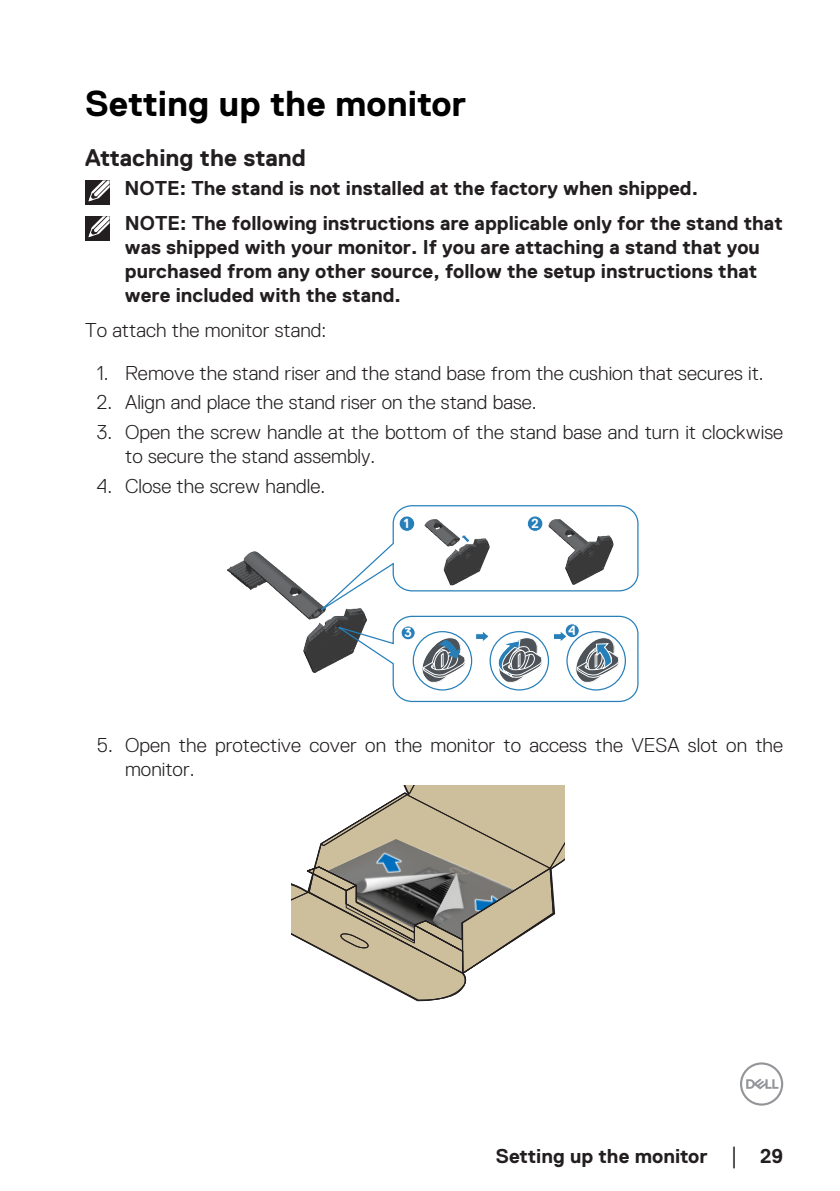
<style>
.page{position:relative;width:840px;height:1191px;background:#fff}
.page>*{position:absolute;margin:0;border:0;box-sizing:border-box;transform-origin:0 0}
.Head1{font:700 36px "Dell Replica";color:#000}
.Head2{font:700 24px "Dell Replica";color:#231f20}
.text{font:300 20px/24px "Dell Replica";color:#231f20}
.note{font:700 20px/24px "Dell Replica";color:#231f20}
.s1{font-family:"Times New Roman";font-weight:400;font-size:18px}
</style>
<div class="page">
<svg style="left:740px;top:1062px;width:42px;height:43px"></svg>
<div style="left:85px;top:180px;width:24px;height:25px;background:#231f20"></div>
<svg style="left:88px;top:180px;width:22px;height:22px"></svg>
<div style="left:85px;top:216px;width:24px;height:25px;background:#231f20"></div>
<svg style="left:88px;top:216px;width:22px;height:22px"></svg>
<img style="left:227px;top:551px;width:83px;height:115px">
<svg style="left:291px;top:785px;width:273px;height:216px"></svg>
<svg style="left:310px;top:505px;width:328px;height:197px"></svg>
<p class="Head1" style="left:85px;top:83px;width:382px">Setting up the monitor</p>
<p class="Head2" style="left:85px;top:145px;width:222px">Attaching the stand</p>
<p class="note" style="left:124px;top:176px;width:575px">NOTE: The stand is not installed at the factory when shipped.</p>
<p class="note" style="left:125px;top:211px;width:659px">NOTE: The following instructions are applicable only for the stand that was shipped with your monitor. If you are attaching a stand that you purchased from any other source, follow the setup instructions that were included with the stand.</p>
<p class="text" style="left:85px;top:319px;width:242px">To attach the monitor stand:</p>
<p class="text" style="left:97px;top:361px;width:668px">1. Remove the stand riser and the stand base from the cushion that secures it.</p>
<p class="text" style="left:97px;top:391px;width:441px">2. Align and place the stand riser on the stand base.</p>
<p class="text" style="left:125px;top:420px;width:659px;text-indent:-28px">3. Open the screw handle at the bottom of the stand base and turn it clockwise to secure the stand assembly.</p>
<p class="text" style="left:97px;top:474px;width:230px">4. Close the screw handle.</p>
<p class="text" style="left:125px;top:733px;width:659px;text-indent:-28px">5. Open the protective cover on the monitor to access the VESA slot on the monitor.</p>
<p class="note" style="left:495px;top:1143px;width:289px">Setting up the monitor <span class="s1">│</span> 29</p>
</div>
